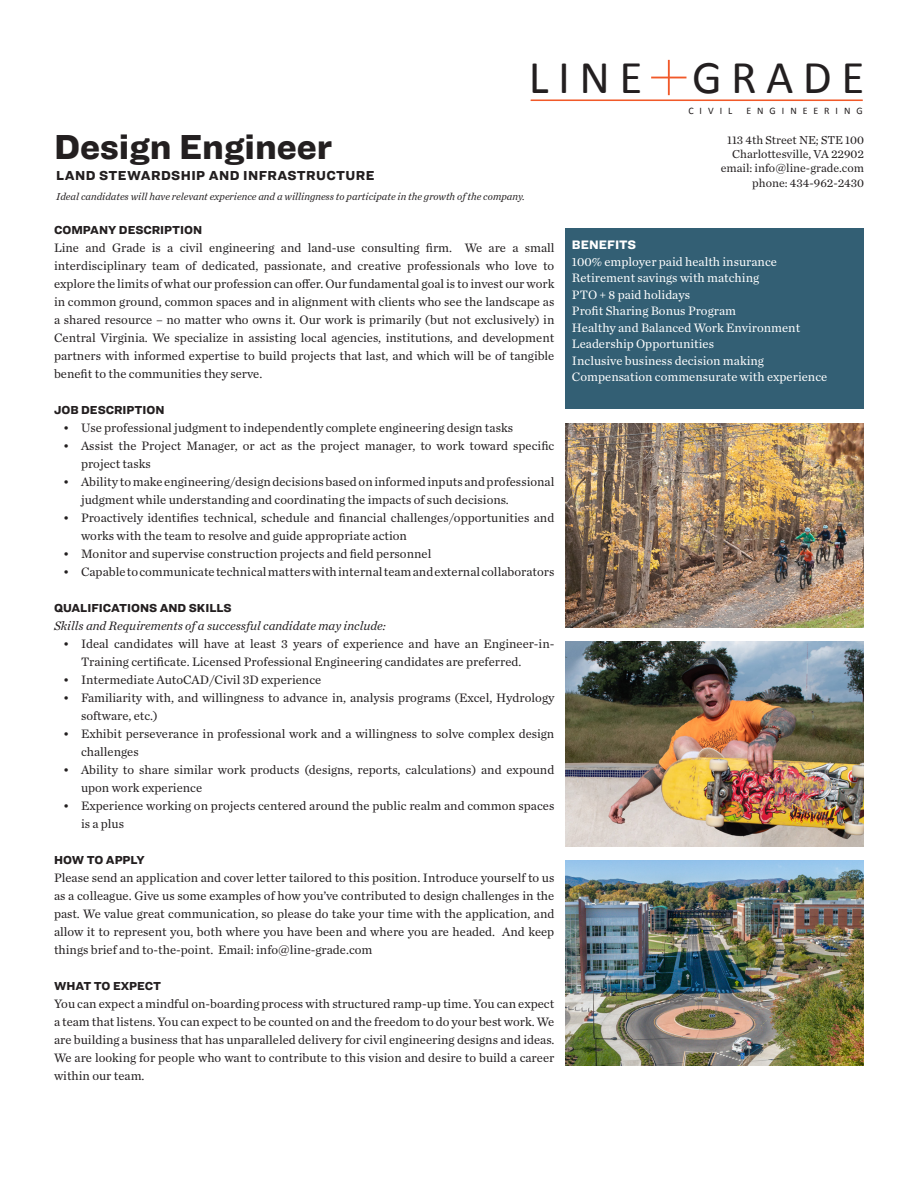
<style>
.page{position:relative;width:918px;height:1188px;background:#fff}
.page>*{position:absolute;margin:0;border:0;box-sizing:border-box;transform-origin:0 0}
.t1{font:47.1px "Calibri";letter-spacing:.2em;color:#231f20}
.t2{font:900 36px "Ringside";color:#231f20}
.t3{font:900 13.5px "Ringside";letter-spacing:.03em;color:#231f20}
.t4{font:12.75px/18px "Chronicle Text G1";color:#231f20}
.t5{font:12.75px "Chronicle Text G1";color:#fff}
.t6{font:italic 12.75px "Chronicle Text G1";color:#231f20}
.t7{font:900 12.75px "Ringside";color:#fff}
.t8{font:12px "Chronicle Text G1";color:#231f20}
.t9{font:900 12px "Ringside";color:#231f20}
.t10{font:italic 10.5px "Chronicle Text G1";color:#231f20}
.t11{font:9.9px "Calibri";letter-spacing:.6em;color:#231f20}
</style>
<div class="page">
<div style="left:565px;top:228px;width:299px;height:181px;background:#335f74"></div>
<hr style="left:531px;top:99px;width:332px;height:2px;background:#f15929">
<hr style="left:668px;top:60px;width:2px;height:35px;background:#f15929">
<hr style="left:651px;top:77px;width:35px;height:1px;background:#f15929">
<img style="left:565px;top:642px;width:299px;height:204px">
<img style="left:565px;top:423px;width:299px;height:204px">
<img style="left:565px;top:861px;width:299px;height:204px">
<p class="t2" style="left:54px;top:120px;width:280px">Design Engineer</p>
<p class="t3" style="left:56px;top:165px;width:320px">LAND STEWARDSHIP AND INFRASTRUCTURE</p>
<p class="t10" style="left:56px;top:189px;width:470px">Ideal candidates will have relevant experience and a willingness to participate in the growth of the company.</p>
<p class="t1" style="left:529px;top:44px;width:337px">LINE GRADE</p>
<p class="t11" style="left:688px;top:103px;width:45px">CIVIL</p>
<p class="t11" style="left:746px;top:103px;width:118px">ENGINEERING</p>
<p class="t8" style="left:727px;top:130px;width:138px">113 4th Street NE; STE 100</p>
<p class="t8" style="left:732px;top:145px;width:133px">Charlottesville, VA 22902</p>
<p class="t8" style="left:721px;top:159px;width:145px">email: info@line-grade.com</p>
<p class="t8" style="left:752px;top:174px;width:113px">phone: 434-962-2430</p>
<p class="t9" style="left:54px;top:221px;width:150px">COMPANY DESCRIPTION</p>
<p class="t4" style="left:54px;top:238px;width:502px;text-align:justify">Line and Grade is a civil engineering and land-use consulting firm. We are a small interdisciplinary team of dedicated, passionate, and creative professionals who love to explore the limits of what our profession can offer. Our fundamental goal is to invest our work in common ground, common spaces and in alignment with clients who see the landscape as a shared resource – no matter who owns it. Our work is primarily (but not exclusively) in Central Virginia. We specialize in assisting local agencies, institutions, and development partners with informed expertise to build projects that last, and which will be of tangible benefit to the communities they serve.</p>
<p class="t9" style="left:54px;top:401px;width:112px">JOB DESCRIPTION</p>
<p class="t4" style="left:63px;top:418px;width:452px">• Use professional judgment to independently complete engineering design tasks</p>
<p class="t4" style="left:81px;top:436px;width:475px;text-indent:-18px">• Assist the Project Manager, or act as the project manager, to work toward specific project tasks</p>
<p class="t4" style="left:81px;top:472px;width:475px;text-indent:-18px">• Ability to make engineering/design decisions based on informed inputs and professional judgment while understanding and coordinating the impacts of such decisions.</p>
<p class="t4" style="left:81px;top:508px;width:475px;text-indent:-18px">• Proactively identifies technical, schedule and financial challenges/opportunities and works with the team to resolve and guide appropriate action</p>
<p class="t4" style="left:63px;top:544px;width:370px">• Monitor and supervise construction projects and field personnel</p>
<p class="t4" style="left:63px;top:562px;width:493px">• Capable to communicate technical matters with internal team and external collaborators</p>
<p class="t9" style="left:54px;top:599px;width:179px">QUALIFICATIONS AND SKILLS</p>
<p class="t6" style="left:54px;top:616px;width:333px">Skills and Requirements of a successful candidate may include:</p>
<p class="t4" style="left:81px;top:634px;width:475px;text-indent:-18px">• Ideal candidates will have at least 3 years of experience and have an Engineer-in-<br>Training certificate. Licensed Professional Engineering candidates are preferred.</p>
<p class="t4" style="left:63px;top:670px;width:260px">• Intermediate AutoCAD/Civil 3D experience</p>
<p class="t4" style="left:81px;top:688px;width:475px;text-indent:-18px">• Familiarity with, and willingness to advance in, analysis programs (Excel, Hydrology software, etc.)</p>
<p class="t4" style="left:81px;top:724px;width:475px;text-indent:-18px">• Exhibit perseverance in professional work and a willingness to solve complex design challenges</p>
<p class="t4" style="left:81px;top:760px;width:475px;text-indent:-18px">• Ability to share similar work products (designs, reports, calculations) and expound upon work experience</p>
<p class="t4" style="left:81px;top:796px;width:475px;text-indent:-18px">• Experience working on projects centered around the public realm and common spaces is a plus</p>
<p class="t9" style="left:54px;top:851px;width:92px">HOW TO APPLY</p>
<p class="t4" style="left:54px;top:868px;width:502px;text-align:justify">Please send an application and cover letter tailored to this position. Introduce yourself to us as a colleague. Give us some examples of how you’ve contributed to design challenges in the past. We value great communication, so please do take your time with the application, and allow it to represent you, both where you have been and where you are headed. And keep things brief and to-the-point. Email: info@line-grade.com</p>
<p class="t9" style="left:54px;top:977px;width:109px">WHAT TO EXPECT</p>
<p class="t4" style="left:54px;top:994px;width:502px;text-align:justify">You can expect a mindful on-boarding process with structured ramp-up time. You can expect a team that listens. You can expect to be counted on and the freedom to do your best work. We are building a business that has unparalleled delivery for civil engineering designs and ideas.<br>We are looking for people who want to contribute to this vision and desire to build a career within our team.</p>
<p class="t7" style="left:572px;top:235px;width:66px">BENEFITS</p>
<p class="t5" style="left:572px;top:252px;width:207px">100% employer paid health insurance</p>
<p class="t5" style="left:572px;top:268px;width:189px">Retirement savings with matching</p>
<p class="t5" style="left:572px;top:285px;width:120px">PTO + 8 paid holidays</p>
<p class="t5" style="left:572px;top:301px;width:166px">Profit Sharing Bonus Program</p>
<p class="t5" style="left:572px;top:318px;width:230px">Healthy and Balanced Work Environment</p>
<p class="t5" style="left:572px;top:334px;width:144px">Leadership Opportunities</p>
<p class="t5" style="left:572px;top:351px;width:194px">Inclusive business decision making</p>
<p class="t5" style="left:572px;top:367px;width:257px">Compensation commensurate with experience</p>
</div>
